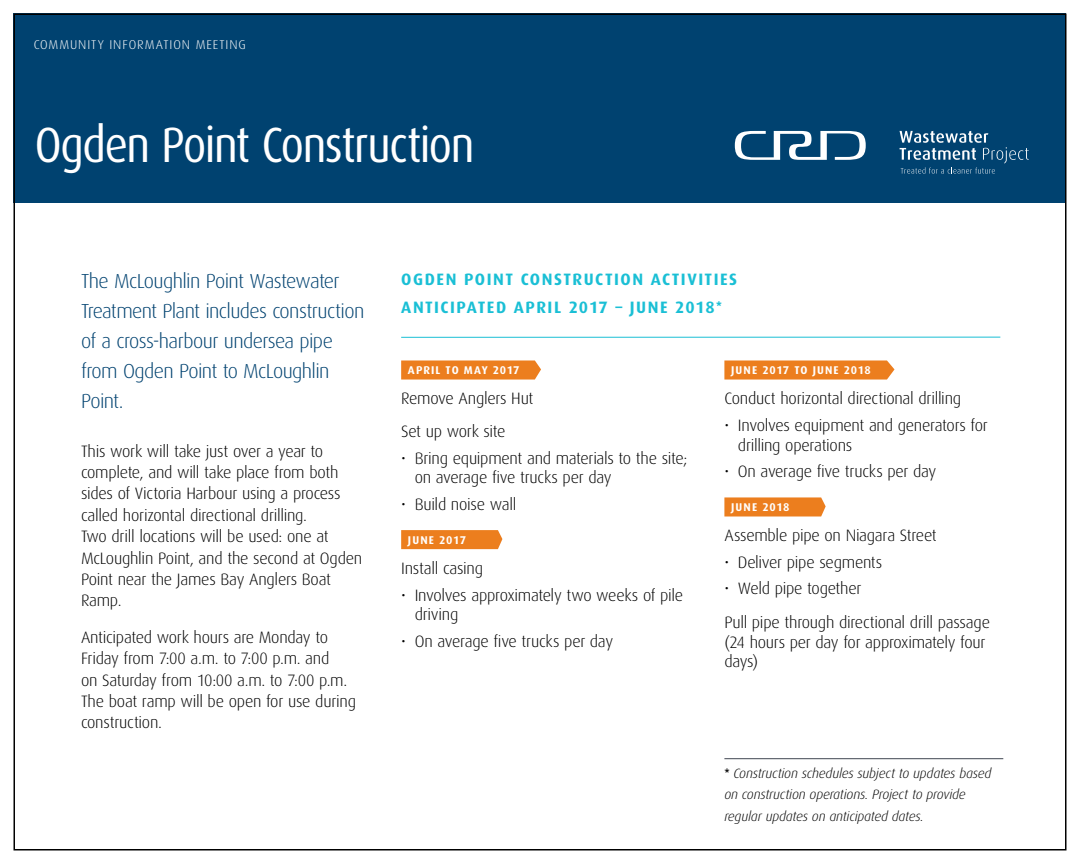
<style>
.page{position:relative;width:1080px;height:864px;background:#fff}
.page>*{position:absolute;margin:0;border:0;box-sizing:border-box;transform-origin:0 0}
.t1{font:49.5px "Dax OT";letter-spacing:-.03em;color:#fff;scale:.9 1}
.t2{font:300 20.25px/30px "Dax OT";letter-spacing:-.03em;color:#004270}
.t3{font:300 16.5px/21.3px "Dax OT";letter-spacing:-.015em;color:#000}
.t4{font:700 16.5px/27.2px "Dax OT";letter-spacing:.09em;color:#1abfd5}
.t5{font:italic 300 13.5px/21.3px "Dax OT";letter-spacing:-.015em;color:#000}
.t6{font:300 12.75px "Dax OT";letter-spacing:.07em;color:#fff}
.t7{font:700 11.25px "Dax OT";letter-spacing:.075em;color:#fff}
.s1{font-family:"Akzidenz Grotesk"}
.s2{font-family:"Akzidenz Grotesk";font-weight:400;font-style:normal}
</style>
<div class="page">
<div style="left:14px;top:14px;width:1052px;height:189px;background:#004270"></div>
<div style="left:13px;top:14px;width:1053px;height:60px;background:#004270"></div>
<svg style="left:735px;top:131px;width:131px;height:29px"></svg>
<svg style="left:900px;top:131px;width:129px;height:43px"></svg>
<svg style="left:401px;top:360px;width:140px;height:20px;background:#ed862d"></svg>
<svg style="left:401px;top:530px;width:101px;height:19px;background:#ec8123"></svg>
<svg style="left:724px;top:360px;width:171px;height:20px;background:#ed872e"></svg>
<svg style="left:724px;top:497px;width:102px;height:20px;background:#ed872f"></svg>
<hr style="left:401px;top:337px;width:599px;height:1px;background:#1abfd5">
<hr style="left:724px;top:758px;width:279px;height:1px;background:#404651">
<p class="t6" style="left:34px;top:32px;width:214px">COMMUNITY INFORMATION MEETING</p>
<h1 class="t1" style="left:35px;top:98px;width:490px">Ogden Point Construction</h1>
<p class="t2" style="left:81px;top:263px;width:285px">The McLoughlin Point Wastewater<br>Treatment Plant includes construction of a cross-harbour undersea pipe from Ogden Point to McLoughlin<br>Point.</p>
<p class="t3" style="left:81px;top:437px;width:283px">This work will take just over a year to complete, and will take place from both sides of Victoria Harbour using a process called horizontal directional drilling.<br>Two drill locations will be used: one at McLoughlin Point, and the second at Ogden Point near the James Bay Anglers Boat Ramp.</p>
<p class="t3" style="left:81px;top:623px;width:277px">Anticipated work hours are Monday to Friday from 7:00 a.m. to 7:00 p.m. and<br>on Saturday from 10:00 a.m. to 7:00 p.m.<br>The boat ramp will be open for use during construction.</p>
<p class="t4" style="left:401px;top:263px;width:338px">OGDEN POINT CONSTRUCTION ACTIVITIES<br>ANTICIPATED APRIL 2017 – JUNE 2018<span class="s1">*</span></p>
<p class="t7" style="left:408px;top:360px;width:113px">APRIL TO MAY 2017</p>
<p class="t3" style="left:401px;top:378px;width:134px;line-height:33.3px">Remove Anglers Hut<br>Set up work site</p>
<p class="t3" style="left:415px;top:445px;width:274px;line-height:19.8px;text-indent:-13px">• Bring equipment and materials to the site; on average five trucks per day</p>
<p class="t3" style="left:401px;top:491px;width:117px">• Build noise wall</p>
<p class="t7" style="left:408px;top:529px;width:60px">JUNE 2017</p>
<p class="t3" style="left:401px;top:555px;width:83px">Install casing</p>
<p class="t3" style="left:415px;top:582px;width:270px;line-height:19.8px;text-indent:-13px">• Involves approximately two weeks of pile driving</p>
<p class="t3" style="left:401px;top:628px;width:213px">• On average five trucks per day</p>
<p class="t7" style="left:731px;top:360px;width:141px">JUNE 2017 TO JUNE 2018</p>
<p class="t3" style="left:724px;top:385px;width:238px">Conduct horizontal directional drilling</p>
<p class="t3" style="left:738px;top:412px;width:251px;line-height:19.8px;text-indent:-13px">• Involves equipment and generators for drilling operations</p>
<p class="t3" style="left:724px;top:458px;width:213px">• On average five trucks per day</p>
<p class="t7" style="left:731px;top:497px;width:60px">JUNE 2018</p>
<p class="t3" style="left:724px;top:522px;width:214px">Assemble pipe on Niagara Street</p>
<p class="t3" style="left:724px;top:549px;width:160px">• Deliver pipe segments</p>
<p class="t3" style="left:724px;top:569px;width:267px;line-height:33.3px">• Weld pipe together<br>Pull pipe through directional drill passage</p>
<p class="t3" style="left:724px;top:629px;width:263px;line-height:19.8px">(24 hours per day for approximately four days)</p>
<p class="t5" style="left:724px;top:760px;width:268px"><span class="s2">*</span> Construction schedules subject to updates based on construction operations. Project to provide regular updates on anticipated dates.</p>
</div>
